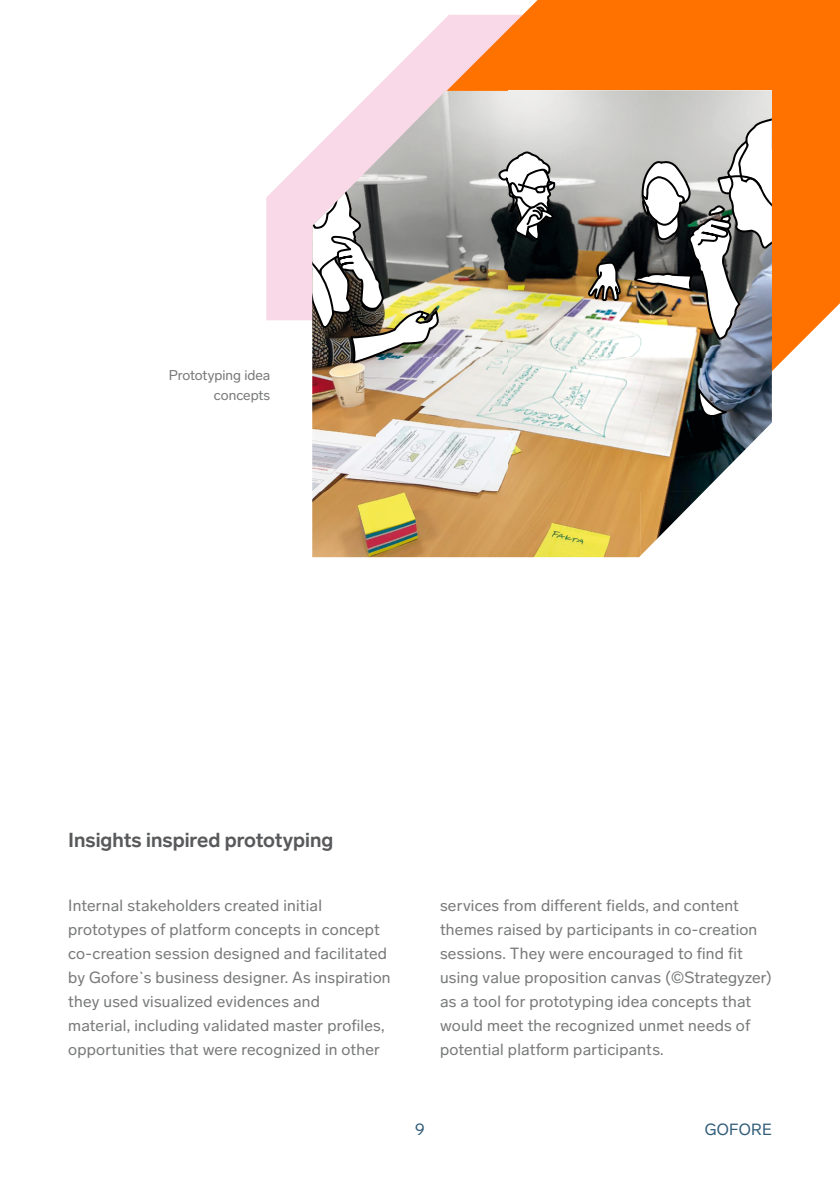
<style>
.page{position:relative;width:840px;height:1191px;background:#fff}
.page>*{position:absolute;margin:0;border:0;box-sizing:border-box;transform-origin:0 0}
.t1{font:700 20px "Lab Grotesque";color:#58595b}
.t2{font:16px/24px "Lab Grotesque";letter-spacing:.015em;color:#78797a}
.t3{font:16px "Lab Grotesque";letter-spacing:.015em;color:#325d79}
.t4{font:14px/20px "Lab Grotesque";color:#78797a;text-align:right}
</style>
<div class="page">
<svg style="left:266px;top:34px;width:164px;height:286px"></svg>
<svg style="left:430px;top:0;width:409px;height:410px;fill:#ff7200"></svg>
<img style="left:377px;top:91px;width:394px;height:401px">
<img style="left:312px;top:160px;width:65px;height:331px">
<img style="left:312px;top:491px;width:391px;height:66px">
<svg style="left:632px;top:116px;width:139px;height:224px"></svg>
<svg style="left:587px;top:261px;width:33px;height:40px"></svg>
<svg style="left:495px;top:150px;width:60px;height:91px"></svg>
<svg style="left:312px;top:163px;width:126px;height:200px"></svg>
<svg style="left:697px;top:389px;width:29px;height:29px"></svg>
<p class="t4" style="left:169px;top:365px;width:103px">Prototyping idea concepts</p>
<p class="t1" style="left:68px;top:828px;width:266px">Insights inspired prototyping</p>
<p class="t2" style="left:68px;top:893px;width:324px">Internal stakeholders created initial prototypes of platform concepts in concept co-creation session designed and facilitated by Gofore`s business designer. As inspiration they used visualized evidences and<br>material, including validated master profiles, opportunities that were recognized in other</p>
<p class="t2" style="left:440px;top:893px;width:333px">services from different fields, and content themes raised by participants in co-creation sessions. They were encouraged to find fit using value proposition canvas (©Strategyzer) as a tool for prototyping idea concepts that would meet the recognized unmet needs of potential platform participants.</p>
<p class="t3" style="left:415px;top:1119px;width:11px">9</p>
<p class="t3" style="left:704px;top:1119px;width:69px">GOFORE</p>
</div>
